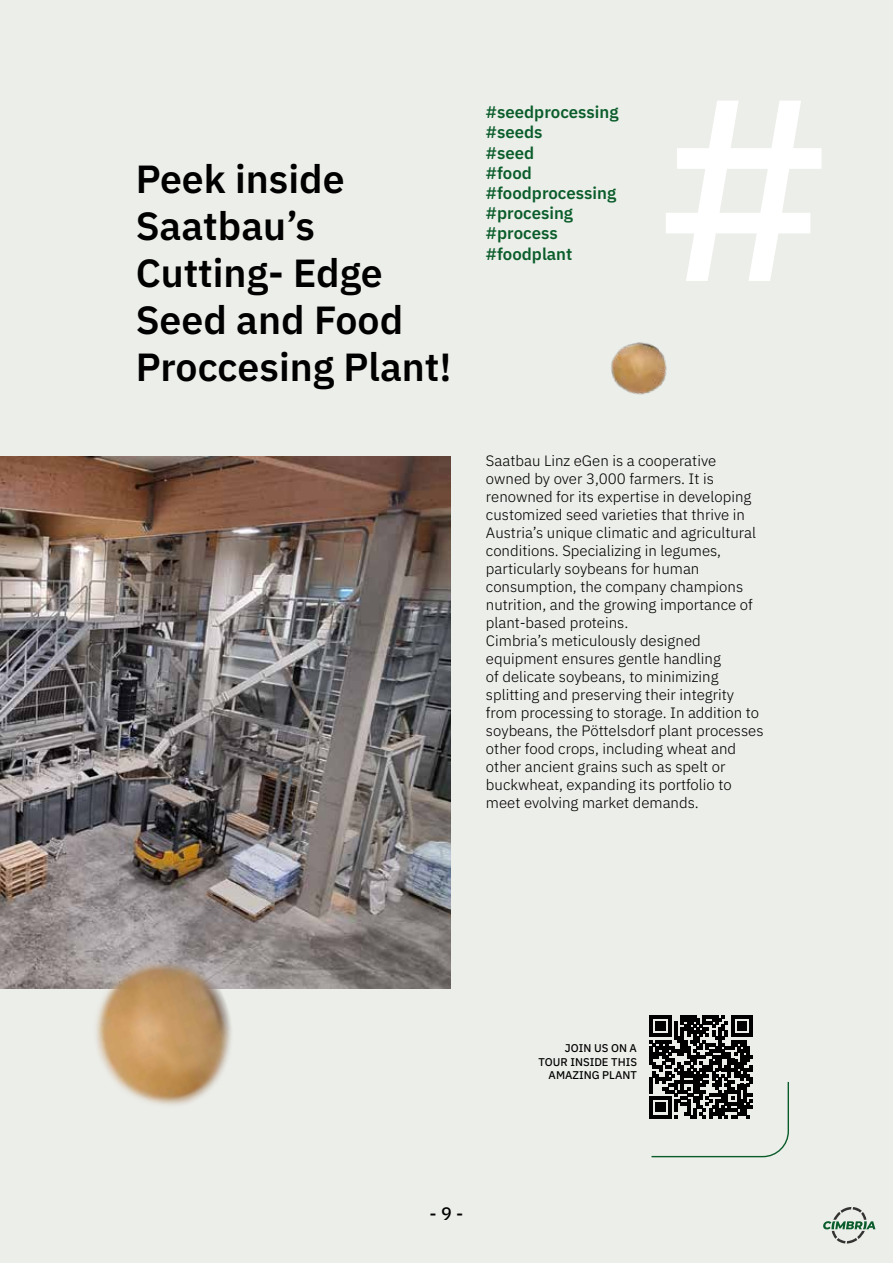
<style>
.page{position:relative;width:893px;height:1263px;background:#eceee9}
.page>*{position:absolute;margin:0;border:0;box-sizing:border-box;transform-origin:0 0}
.t1{font:600 39.3px/47.1px "Anuphan";color:#000}
.t2{font:500 18px "Anuphan";color:#000}
.t3{font:600 16.8px/20.2px "Anuphan";color:#0a5d2b}
.t4{font:300 15px/18px "Anuphan";color:#000}
.t5{font:500 11.25px/13.5px "Anuphan";color:#000;text-align:right}
</style>
<div class="page">
<svg style="left:666px;top:101px;width:155px;height:180px"></svg>
<svg style="left:649px;top:1015px;width:141px;height:143px;background:#959793"></svg>
<img style="left:0;top:456px;width:450px;height:532px">
<img style="left:593px;top:328px;width:94px;height:100px">
<img style="left:27px;top:892px;width:284px;height:257px">
<svg style="left:823px;top:1207px;width:52px;height:36px;background:#bcc8be"></svg>
<h1 class="t1" style="left:136px;top:152px;width:317px">Peek inside<br>Saatbau’s<br>Cutting- Edge<br>Seed and Food<br>Proccesing Plant!</h1>
<p class="t3" style="left:486px;top:101px;width:134px">#seedprocessing #seeds<br>#seed<br>#food #foodprocessing #procesing #process #foodplant</p>
<p class="t4" style="left:486px;top:451px;width:279px">Saatbau Linz eGen is a cooperative owned by over 3,000 farmers. It is renowned for its expertise in developing customized seed varieties that thrive in Austria’s unique climatic and agricultural conditions. Specializing in legumes, particularly soybeans for human consumption, the company champions nutrition, and the growing importance of plant-based proteins.<br>Cimbria’s meticulously designed equipment ensures gentle handling<br>of delicate soybeans, to minimizing splitting and preserving their integrity from processing to storage. In addition to soybeans, the Pöttelsdorf plant processes other food crops, including wheat and other ancient grains such as spelt or buckwheat, expanding its portfolio to meet evolving market demands.</p>
<p class="t2" style="left:430px;top:1199px;width:35px">- 9 -</p>
<p class="t5" style="left:539px;top:1041px;width:100px">JOIN US ON A<br>TOUR INSIDE THIS<br>AMAZING PLANT</p>
</div>
